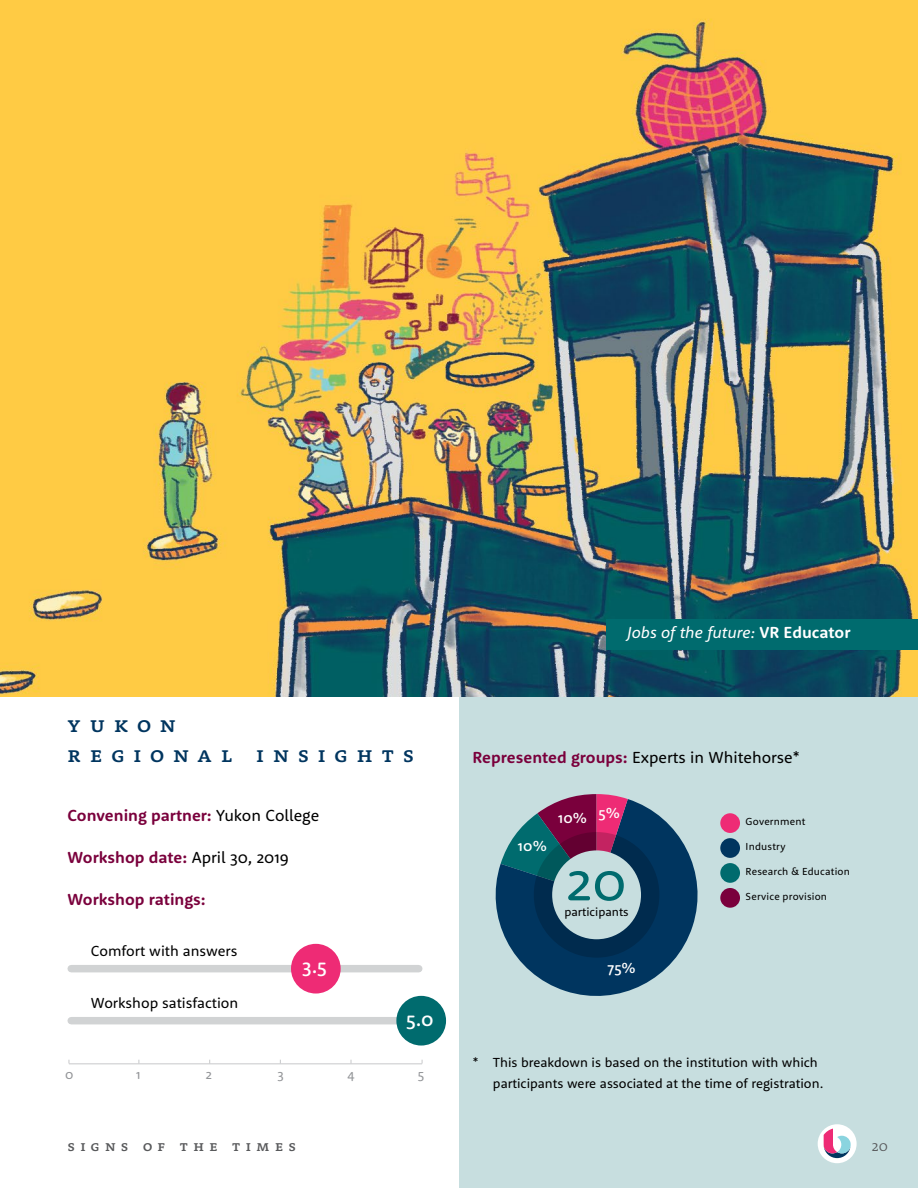
<style>
.page{position:relative;width:918px;height:1188px;background:#fff}
.page>*{position:absolute;margin:0;border:0;box-sizing:border-box;transform-origin:0 0}
.t1{font:55.8px "Rooney Sans";color:#006b6e}
.t2{font:500 22.5px/30px "Rooney Pro";letter-spacing:.385em;color:#00355f}
.t3{font:500 19.95px "Rooney Sans";color:#fff}
.t4{font:700 16.5px "Rooney Sans";color:#7a003c}
.t5{font:16.5px "Rooney Sans";color:#000}
.t6{font:italic 16.5px "Rooney Sans";color:#fff}
.t7{font:15px "Rooney Sans";color:#000}
.t8{font:500 15px "Rooney Pro";letter-spacing:.345em;color:#58595b}
.t9{font:500 15px "Rooney Sans";color:#fff}
.t10{font:300 15px "Rooney Pro";color:#58595b}
.t11{font:13.5px/21px "Rooney Sans";color:#000}
.t12{font:13.5px "Rooney Sans";color:#939598}
.t13{font:12.3px "Rooney Sans";color:#000}
.t14{font:10.5px "Rooney Sans";letter-spacing:.015em;color:#000}
.s1{font-weight:400;color:#000}
.s2{font-weight:700;font-style:normal}
.s3{font-weight:700;color:#7a003c}
</style>
<div class="page">
<div style="left:459px;top:605px;width:459px;height:583px;background:#c7dedf"></div>
<div style="left:818px;top:1124px;width:39px;height:39px;background:#fff;border-radius:50%"></div>
<svg style="left:824px;top:1129px;width:27px;height:29px"></svg>
<svg style="left:495px;top:799px;width:203px;height:197px;fill:#00355f"></svg>
<svg style="left:501px;top:794px;width:127px;height:101px"></svg>
<div style="left:71px;top:1017px;width:348px;height:7px;background:#d1d3d4"></div>
<div style="left:71px;top:965px;width:348px;height:7px;background:#d1d3d4"></div>
<div style="left:291px;top:944px;width:50px;height:50px;background:#ee2b75;border-radius:50%"></div>
<div style="left:396px;top:996px;width:50px;height:50px;background:#006b6e;border-radius:50%"></div>
<hr style="left:69px;top:1063px;width:353px;height:1px;background:#c7c8ca">
<div style="left:720px;top:813px;width:20px;height:20px;background:#ee2b75;border-radius:50%"></div>
<div style="left:720px;top:838px;width:20px;height:20px;background:#00355f;border-radius:50%"></div>
<div style="left:720px;top:863px;width:20px;height:20px;background:#006b6e;border-radius:50%"></div>
<div style="left:720px;top:888px;width:20px;height:20px;background:#7a003c;border-radius:50%"></div>
<svg style="left:534px;top:832px;width:125px;height:126px;background:#142c4e"></svg>
<div style="left:552px;top:850px;width:89px;height:89px;background:#c7dedf;border-radius:50%"></div>
<img style="left:0;top:0;width:918px;height:697px">
<div style="left:607px;top:619px;width:311px;height:30px;background:#006b6e"></div>
<h2 class="t2" style="left:68px;top:709px;width:348px">Yukon<br>Reg ional Insig hts</h2>
<p class="t4" style="left:68px;top:804px;width:253px">Convening partner: <span class="s1">Yukon College</span></p>
<p class="t4" style="left:68px;top:846px;width:223px">Workshop date: <span class="s1">April 30, 2019</span></p>
<p class="t4" style="left:68px;top:888px;width:140px">Workshop ratings:</p>
<p class="t12" style="left:65px;top:1066px;width:10px">0</p>
<p class="t7" style="left:91px;top:941px;width:148px">Comfort with answers</p>
<p class="t7" style="left:91px;top:993px;width:149px">Workshop satisfaction</p>
<h3 class="t3" style="left:302px;top:953px;width:26px">3.5</h3>
<h3 class="t3" style="left:406px;top:1006px;width:29px">5.0</h3>
<p class="t12" style="left:136px;top:1066px;width:6px">1</p>
<p class="t12" style="left:206px;top:1066px;width:8px">2</p>
<p class="t12" style="left:278px;top:1066px;width:8px">3</p>
<p class="t12" style="left:347px;top:1066px;width:9px">4</p>
<p class="t12" style="left:418px;top:1066px;width:8px">5</p>
<p class="t6" style="left:627px;top:622px;width:225px">Jobs of the future: <span class="s2">VR Educator</span></p>
<p class="t5" style="left:473px;top:747px;width:329px"><span class="s3">Represented groups:</span> Experts in Whitehorse*</p>
<p class="t9" style="left:518px;top:836px;width:30px">10%</p>
<p class="t9" style="left:558px;top:808px;width:30px">10%</p>
<p class="t9" style="left:599px;top:803px;width:23px">5%</p>
<h1 class="t1" style="left:567px;top:845px;width:62px">20</h1>
<p class="t13" style="left:565px;top:904px;width:66px">participants</p>
<p class="t9" style="left:607px;top:958px;width:30px">75%</p>
<p class="t14" style="left:746px;top:815px;width:61px">Government</p>
<p class="t14" style="left:746px;top:840px;width:41px">Industry</p>
<p class="t14" style="left:746px;top:865px;width:106px">Research &amp; Education</p>
<p class="t14" style="left:746px;top:890px;width:83px">Service provision</p>
<p class="t11" style="left:493px;top:1051px;width:332px;text-indent:-20px">* This breakdown is based on the institution with which participants were associated at the time of registration.</p>
<p class="t8" style="left:68px;top:1136px;width:230px">SIGNS OF THE TIMES</p>
<p class="t10" style="left:872px;top:1136px;width:18px">20</p>
</div>
